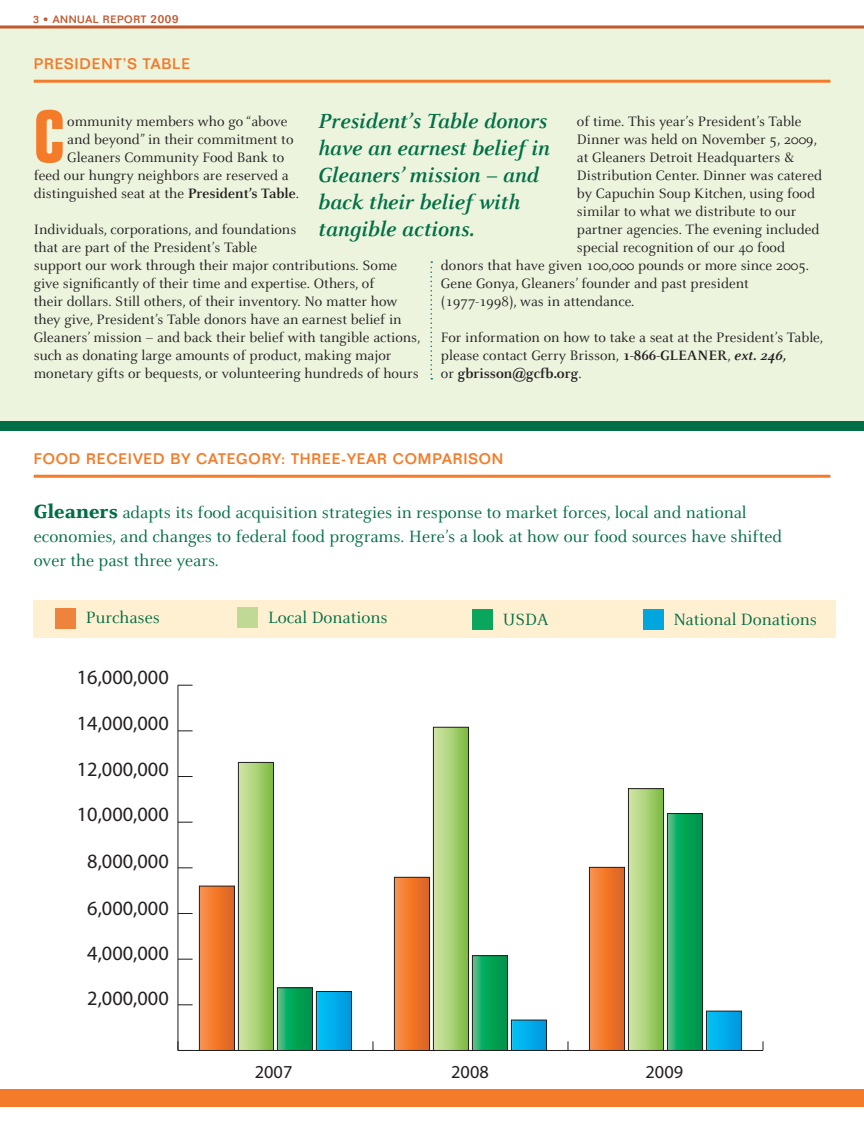
<style>
.page{position:relative;width:864px;height:1134px;background:#fff}
.page>*{position:absolute;margin:0;border:0;box-sizing:border-box;transform-origin:0 0}
.t1{font:700 condensed 72px "Folio";color:#f47b29}
.t2{font:italic 700 22.5px/27px "Celeste";color:#006f45}
.t3{font:20.4px "Myriad Pro";color:#231f20}
.t4{font:18.3px "Myriad Pro";color:#231f20}
.t5{font:18px/24px "Celeste";color:#006f45}
.t6{font:15px/18px "Celeste";color:#231f20}
.t7{font:500 15px "Folio";letter-spacing:.06em;color:#f47b29}
.t8{font:500 10.5px "Folio";letter-spacing:.06em;color:#c2572e}
.s1{font-size:11.7px}
.s2{font-weight:700}
.s3{font-weight:700;font-style:italic}
.s4{font-weight:800;font-size:21px}
</style>
<div class="page">
<div style="left:0;top:26px;width:864px;height:404px;background:#ecf4de"></div>
<div style="left:0;top:421px;width:864px;height:10px;background:#006f45"></div>
<hr style="left:0;top:26px;width:864px;height:2px;background:#c2572e">
<div style="left:0;top:1089px;width:864px;height:18px;background:#f47b29"></div>
<hr style="left:34px;top:80px;width:796px;height:3px;background:#f47b29">
<hr style="left:34px;top:475px;width:796px;height:3px;background:#f47b29">
<hr style="left:178px;top:1050px;width:585px;height:1px;background:#231f20">
<hr style="left:177px;top:685px;width:1px;height:365px;background:#231f20">
<svg style="left:177px;top:1041px;width:15px;height:10px"></svg>
<svg style="left:178px;top:1004px;width:15px;height:1px"></svg>
<svg style="left:178px;top:959px;width:15px;height:1px"></svg>
<svg style="left:178px;top:913px;width:15px;height:1px"></svg>
<svg style="left:178px;top:867px;width:15px;height:1px"></svg>
<svg style="left:178px;top:822px;width:15px;height:1px"></svg>
<svg style="left:178px;top:776px;width:15px;height:1px"></svg>
<svg style="left:178px;top:730px;width:15px;height:1px"></svg>
<svg style="left:178px;top:685px;width:15px;height:1px"></svg>
<svg style="left:318px;top:993px;width:32px;height:56px"></svg>
<div style="left:316px;top:991px;width:36px;height:60px;border:1px solid #231f20"></div>
<svg style="left:513px;top:1022px;width:32px;height:27px"></svg>
<div style="left:511px;top:1020px;width:36px;height:31px;border:1px solid #231f20"></div>
<svg style="left:708px;top:1013px;width:32px;height:36px"></svg>
<div style="left:706px;top:1011px;width:36px;height:40px;border:1px solid #231f20"></div>
<svg style="left:279px;top:989px;width:32px;height:60px"></svg>
<div style="left:277px;top:987px;width:36px;height:64px;border:1px solid #231f20"></div>
<svg style="left:474px;top:957px;width:32px;height:92px"></svg>
<div style="left:472px;top:955px;width:36px;height:96px;border:1px solid #231f20"></div>
<svg style="left:669px;top:815px;width:32px;height:234px"></svg>
<div style="left:667px;top:813px;width:36px;height:238px;border:1px solid #231f20"></div>
<svg style="left:240px;top:764px;width:32px;height:285px"></svg>
<div style="left:238px;top:762px;width:36px;height:289px;border:1px solid #231f20"></div>
<svg style="left:435px;top:729px;width:32px;height:320px"></svg>
<div style="left:433px;top:727px;width:36px;height:324px;border:1px solid #231f20"></div>
<svg style="left:630px;top:790px;width:32px;height:259px"></svg>
<div style="left:628px;top:788px;width:36px;height:263px;border:1px solid #231f20"></div>
<svg style="left:201px;top:888px;width:32px;height:161px"></svg>
<div style="left:199px;top:886px;width:36px;height:165px;border:1px solid #231f20"></div>
<svg style="left:396px;top:879px;width:32px;height:170px"></svg>
<div style="left:394px;top:877px;width:36px;height:174px;border:1px solid #231f20"></div>
<svg style="left:591px;top:869px;width:32px;height:180px"></svg>
<div style="left:589px;top:867px;width:36px;height:184px;border:1px solid #231f20"></div>
<div style="left:34px;top:600px;width:802px;height:37px;background:#fff0d2"></div>
<div style="left:55px;top:608px;width:21px;height:20px;background:#ed833c"></div>
<div style="left:237px;top:608px;width:21px;height:20px;background:#c0da96"></div>
<div style="left:472px;top:609px;width:20px;height:21px;background:#0aa65e"></div>
<div style="left:643px;top:609px;width:20px;height:20px;background:#00a6dd"></div>
<svg style="left:430px;top:261px;width:2px;height:119px"></svg>
<p class="t8" style="left:33px;top:13px;width:147px">3 • ANNUAL REPORT <span class="s1">2009</span></p>
<p class="t7" style="left:34px;top:55px;width:51px">PRESIDENT</p>
<p class="t7" style="left:122px;top:55px;width:68px">’S TABLE</p>
<h1 class="t1" style="left:34px;top:97px;width:32px">C</h1>
<p class="t6" style="left:67px;top:113px;width:222px">ommunity members who go “above</p>
<h2 class="t2" style="left:318px;top:108px;width:233px">President’s Table donors have an earnest belief in<br>Gleaners’ mission – and back their belief with tangible actions.</h2>
<p class="t6" style="left:577px;top:113px;width:226px">of time. This year’s President’s Table</p>
<p class="t6" style="left:577px;top:131px;width:242px">Dinner was held on November 5, 2009,</p>
<p class="t6" style="left:577px;top:149px;width:219px">at Gleaners Detroit Headquarters &amp;</p>
<p class="t6" style="left:577px;top:167px;width:247px">Distribution Center. Dinner was catered</p>
<p class="t6" style="left:577px;top:185px;width:240px">by Capuchin Soup Kitchen, using food</p>
<p class="t6" style="left:577px;top:203px;width:221px">similar to what we distribute to our</p>
<p class="t6" style="left:577px;top:221px;width:244px">partner agencies. The evening included</p>
<p class="t6" style="left:577px;top:239px;width:210px">special recognition of our 40 food</p>
<p class="t6" style="left:441px;top:257px;width:370px">donors that have given 100,000 pounds or more since 2005.</p>
<p class="t6" style="left:441px;top:275px;width:309px">Gene Gonya, Gleaners’ founder and past president</p>
<p class="t6" style="left:441px;top:293px;width:195px">(1977-1998), was in attendance.</p>
<p class="t6" style="left:441px;top:329px;width:384px">For information on how to take a seat at the President’s Table, please contact Gerry Brisson, <span class="s2">1-866-GLEANER</span>, <span class="s3">ext. 246,<br></span>or <span class="s2">gbrisson@gcfb.org</span>.</p>
<p class="t6" style="left:67px;top:131px;width:228px">and beyond” in their commitment to</p>
<p class="t6" style="left:67px;top:149px;width:218px">Gleaners Community Food Bank to</p>
<p class="t6" style="left:34px;top:167px;width:257px">feed our hungry neighbors are reserved a</p>
<p class="t6" style="left:34px;top:185px;width:267px">distinguished seat at the <span class="s2">President’s Table</span>.</p>
<p class="t6" style="left:34px;top:221px;width:388px">Individuals, corporations, and foundations<br>that are part of the President’s Table<br>support our work through their major contributions. Some give significantly of their time and expertise. Others, of<br>their dollars. Still others, of their inventory. No matter how they give, President’s Table donors have an earnest belief in Gleaners’ mission – and back their belief with tangible actions, such as donating large amounts of product, making major monetary gifts or bequests, or volunteering hundreds of hours</p>
<p class="t7" style="left:34px;top:450px;width:23px">FOOD</p>
<p class="t7" style="left:86px;top:450px;width:20px">RECEI</p>
<p class="t7" style="left:133px;top:450px;width:87px">VED BY CATEGOR</p>
<p class="t7" style="left:272px;top:450px;width:39px">Y: THREE</p>
<p class="t7" style="left:341px;top:450px;width:27px">-YEAR</p>
<p class="t7" style="left:393px;top:450px;width:24px">COMPARI</p>
<p class="t7" style="left:468px;top:450px;width:23px">SON</p>
<p class="t5" style="left:34px;top:501px;width:750px"><span class="s4">Gleaners</span> adapts its food acquisition strategies in response to market forces, local and national economies, and changes to federal food programs. Here’s a look at how our food sources have shifted over the past three years.</p>
<p class="t5" style="left:86px;top:606px;width:75px">Purchases</p>
<p class="t5" style="left:268px;top:606px;width:121px">Local Donations</p>
<p class="t5" style="left:503px;top:608px;width:48px">USDA</p>
<p class="t5" style="left:674px;top:608px;width:145px">National Donations</p>
<h3 class="t3" style="left:77px;top:665px;width:93px">16,000,000</h3>
<h3 class="t3" style="left:77px;top:710px;width:93px">14,000,000</h3>
<h3 class="t3" style="left:77px;top:756px;width:93px">12,000,000</h3>
<h3 class="t3" style="left:77px;top:802px;width:93px">10,000,000</h3>
<h3 class="t3" style="left:87px;top:849px;width:83px">8,000,000</h3>
<h3 class="t3" style="left:87px;top:895px;width:83px">6,000,000</h3>
<h3 class="t3" style="left:87px;top:941px;width:83px">4,000,000</h3>
<h3 class="t3" style="left:87px;top:986px;width:83px">2,000,000</h3>
<p class="t4" style="left:255px;top:1061px;width:39px">2007</p>
<p class="t4" style="left:451px;top:1061px;width:39px">2008</p>
<p class="t4" style="left:646px;top:1061px;width:39px">2009</p>
</div>
